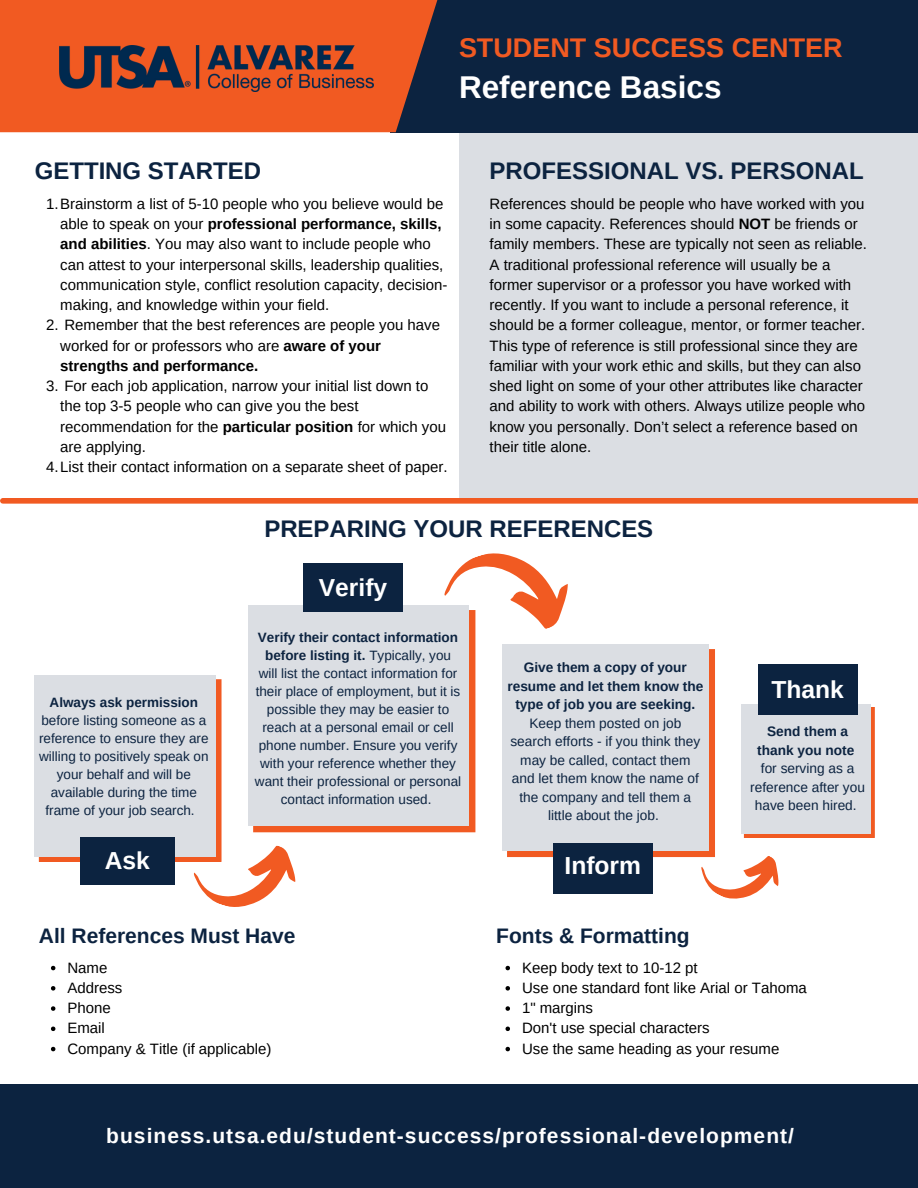
<style>
.page{position:relative;width:918px;height:1188px;background:#fff}
.page>*{position:absolute;margin:0;border:0;box-sizing:border-box;transform-origin:0 0}
.t1{font:700 31.5px "Arimo";color:#fff}
.t2{font:700 27px "Arimo";color:#f15a22}
.t3{font:700 24.6px "Arimo";color:#fff}
.t4{font:700 24px "Arimo";color:#0c2340}
.t5{font:700 21px "Arimo";letter-spacing:.05em;color:#fff}
.t6{font:700 21px "Arimo";color:#0c2340}
.t7{font:15px/20.2px "Arimo";color:#000}
.t8{font:13.65px/18.5px "Arimo";color:#0c2340;text-align:center}
.t9{font:700 13.65px/18.5px "Arimo";color:#0c2340;text-align:center}
.t10{font:13.5px/18px "Arimo";color:#0c2340;text-align:center}
.s1{font-weight:700}
</style>
<div class="page">
<div style="left:0;top:1085px;width:918px;height:103px;background:#0c2340"></div>
<div style="left:459px;top:133px;width:459px;height:365px;background:#dbdee3"></div>
<div style="left:35px;top:675px;width:181px;height:181px;background:#dbdee3"></div>
<div style="left:248px;top:605px;width:221px;height:221px;background:#dbdee3"></div>
<div style="left:303px;top:563px;width:99px;height:48px;background:#0c2340"></div>
<svg style="left:39px;top:679px;width:265px;height:228px"></svg>
<svg style="left:436px;top:553px;width:439px;height:346px"></svg>
<div style="left:3px;top:498px;width:915px;height:6px;background:#f15a22"></div>
<div style="left:80px;top:838px;width:95px;height:47px;background:#0c2340"></div>
<svg style="left:51px;top:966px;width:4px;height:4px"></svg>
<svg style="left:51px;top:986px;width:4px;height:5px"></svg>
<svg style="left:51px;top:1006px;width:4px;height:5px"></svg>
<svg style="left:51px;top:1027px;width:4px;height:4px"></svg>
<svg style="left:51px;top:1047px;width:4px;height:4px"></svg>
<svg style="left:506px;top:966px;width:4px;height:4px"></svg>
<svg style="left:506px;top:986px;width:4px;height:5px"></svg>
<svg style="left:506px;top:1006px;width:4px;height:5px"></svg>
<svg style="left:506px;top:1027px;width:4px;height:4px"></svg>
<svg style="left:506px;top:1047px;width:4px;height:4px"></svg>
<div style="left:390px;top:0;width:528px;height:133px;background:#0c2340"></div>
<div style="left:0;top:0;width:438px;height:132px;background:#f15a22"></div>
<img style="left:60px;top:46px;width:314px;height:46px">
<p class="t2" style="left:459px;top:32px;width:385px">STUDENT SUCCESS CENTER</p>
<p class="t1" style="left:459px;top:70px;width:264px">Reference Basics</p>
<p class="t4" style="left:35px;top:158px;width:228px">GETTING STARTED</p>
<p class="t7" style="left:60px;top:194px;width:389px;text-indent:-14px">1.Brainstorm a list of 5-10 people who you believe would be able to speak on your <span class="s1">professional performance, skills, and abilities</span>. You may also want to include people who can attest to your interpersonal skills, leadership qualities, communication style, conflict resolution capacity, decision&shy;making, and knowledge within your field.</p>
<p class="t7" style="left:60px;top:315px;width:381px;text-indent:-14px">2. Remember that the best references are people you have worked for or professors who are <span class="s1">aware of your strengths and performance.</span></p>
<p class="t7" style="left:60px;top:376px;width:387px;text-indent:-14px">3. For each job application, narrow your initial list down to the top 3-5 people who can give you the best recommendation for the <span class="s1">particular position</span> for which you are applying.</p>
<p class="t7" style="left:46px;top:457px;width:403px">4.List their contact information on a separate sheet of paper.</p>
<p class="t4" style="left:490px;top:158px;width:376px">PROFESSIONAL VS. PERSONAL</p>
<p class="t7" style="left:490px;top:194px;width:379px">References should be people who have worked with you in some capacity. References should <span class="s1">NOT</span> be friends or family members. These are typically not seen as reliable.<br>A traditional professional reference will usually be a former supervisor or a professor you have worked with recently. If you want to include a personal reference, it should be a former colleague, mentor, or former teacher.<br>This type of reference is still professional since they are familiar with your work ethic and skills, but they can also shed light on some of your other attributes like character and ability to work with others. Always utilize people who know you personally. Don’t select a reference based on their title alone.</p>
<p class="t4" style="left:264px;top:515px;width:390px">PREPARING YOUR REFERENCES</p>
<p class="t3" style="left:319px;top:573px;width:70px">Verify</p>
<p class="t10" style="left:255px;top:629px;width:208px"><span class="s1">Verify their contact information before listing it.</span> Typically, you will list the contact information for their place of employment, but it is possible they may be easier to reach at a personal email or cell phone number. Ensure you verify with your reference whether they want their professional or personal contact information used.</p>
<p class="t8" style="left:507px;top:658px;width:197px"><span class="s1">Give them a copy of your resume and let them know the type of job you are seeking.<br></span>Keep them posted on job search efforts - if you think they may be called, contact them and let them know the name of the company and tell them a little about the job.</p>
<p class="t10" style="left:39px;top:693px;width:171px"><span class="s1">Always ask permission </span>before listing someone as a reference to ensure they are willing to positively speak on your behalf and will be available during the time frame of your job search.</p>
<p class="t3" style="left:105px;top:847px;width:47px">Ask</p>
<p class="t3" style="left:565px;top:852px;width:78px">Inform</p>
<p class="t6" style="left:39px;top:924px;width:258px">All References Must Have</p>
<p class="t6" style="left:496px;top:924px;width:195px">Fonts &amp; Formatting</p>
<p class="t3" style="left:771px;top:676px;width:74px">Thank</p>
<p class="t9" style="left:757px;top:722px;width:99px">Send them a thank you note</p>
<p class="t8" style="left:750px;top:759px;width:116px">for serving as a reference after you have been hired.</p>
<p class="t7" style="left:67px;top:957px;width:41px">Name</p>
<p class="t7" style="left:67px;top:977px;width:56px">Address</p>
<p class="t7" style="left:67px;top:998px;width:45px">Phone</p>
<p class="t7" style="left:67px;top:1018px;width:39px">Email</p>
<p class="t7" style="left:67px;top:1038px;width:206px">Company &amp; Title (if applicable)</p>
<p class="t7" style="left:522px;top:957px;width:177px">Keep body text to 10-12 pt</p>
<p class="t7" style="left:522px;top:977px;width:286px">Use one standard font like Arial or Tahoma</p>
<p class="t7" style="left:522px;top:998px;width:73px">1" margins</p>
<p class="t7" style="left:522px;top:1018px;width:189px">Don't use special characters</p>
<p class="t7" style="left:522px;top:1038px;width:259px">Use the same heading as your resume</p>
<p class="t5" style="left:106px;top:1124px;width:689px">business.utsa.edu/student-success/professional-development/</p>
</div>
